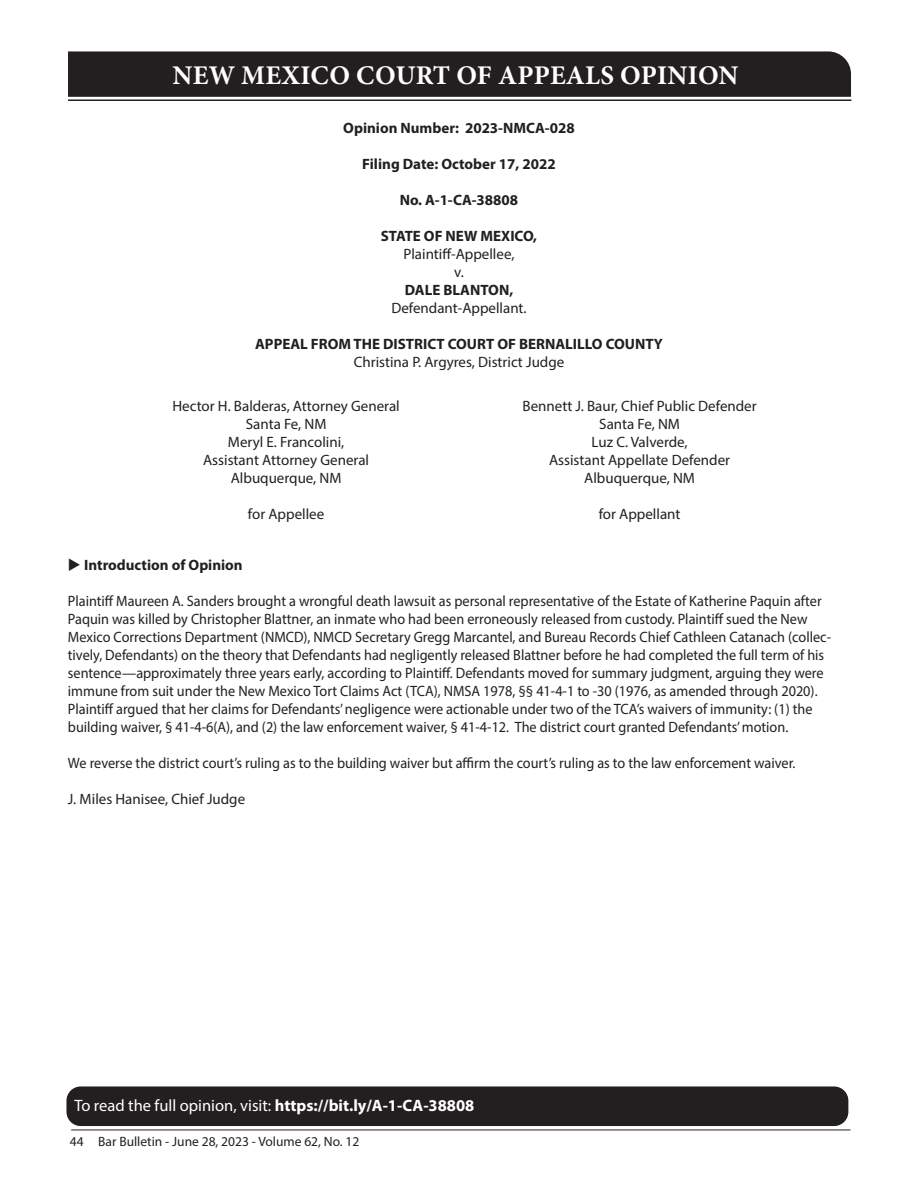
<style>
.page{position:relative;width:918px;height:1188px;background:#fff}
.page>*{position:absolute;margin:0;border:0;box-sizing:border-box;transform-origin:0 0}
.t1{font:700 27px "Minion Pro";letter-spacing:.01em;color:#fff}
.t2{font:16.5px "Myriad Pro";color:#fff}
.t3{font:15px/18px "Myriad Pro";color:#231f20;scale:.95 1}
.t4{font:15px/18px "Myriad Pro";color:#231f20;text-align:center}
.t5{font:700 15px "Myriad Pro";color:#231f20}
.t6{font:13.5px "Myriad Pro";color:#231f20}
.s1{font-weight:700}
</style>
<div class="page">
<hr style="left:71px;top:1130px;width:779px;height:1px;background:#231f20">
<div style="left:68px;top:51px;width:783px;height:46px;background:#231f20"></div>
<hr style="left:68px;top:99px;width:783px;height:2px;background:#231f20">
<div style="left:67px;top:1087px;width:781px;height:38px;background:#231f20;border-radius:14px"></div>
<div style="left:66px;top:1086px;width:782px;height:40px;border:2px solid #231f20;border-radius:14px"></div>
<h1 class="t1" style="left:173px;top:57px;width:568px">NEW MEXICO COURT OF APPEALS OPINION</h1>
<p class="t5" style="left:343px;top:118px;width:233px">Opinion Number: 2023-NMCA-028</p>
<p class="t5" style="left:362px;top:154px;width:195px">Filing Date: October 17, 2022</p>
<p class="t5" style="left:400px;top:190px;width:120px">No. A-1-CA-38808</p>
<p class="t5" style="left:381px;top:226px;width:158px">STATE OF NEW MEXICO,</p>
<p class="t4" style="left:404px;top:244px;width:112px">Plaintiff-Appellee, v.</p>
<p class="t5" style="left:405px;top:280px;width:110px">DALE BLANTON,</p>
<p class="t4" style="left:391px;top:298px;width:137px">Defendant-Appellant.</p>
<p class="t5" style="left:255px;top:334px;width:409px">APPEAL FROM THE DISTRICT COURT OF BERNALILLO COUNTY</p>
<p class="t4" style="left:354px;top:352px;width:212px">Christina P. Argyres, District Judge</p>
<p class="t4" style="left:173px;top:397px;width:229px">Hector H. Balderas, Attorney General<br>Santa Fe, NM<br>Meryl E. Francolini,<br>Assistant Attorney General<br>Albuquerque, NM</p>
<p class="t4" style="left:248px;top:505px;width:78px">for Appellee</p>
<p class="t4" style="left:523px;top:397px;width:236px">Bennett J. Baur, Chief Public Defender<br>Santa Fe, NM<br>Luz C. Valverde,<br>Assistant Appellate Defender<br>Albuquerque, NM</p>
<p class="t4" style="left:599px;top:505px;width:83px">for Appellant</p>
<p class="t5" style="left:68px;top:555px;width:176px">◆ Introduction of Opinion</p>
<p class="t3" style="left:68px;top:591px;width:805px">Plaintiff Maureen A. Sanders brought a wrongful death lawsuit as personal representative of the Estate of Katherine Paquin after Paquin was killed by Christopher Blattner, an inmate who had been erroneously released from custody. Plaintiff sued the New Mexico Corrections Department (NMCD), NMCD Secretary Gregg Marcantel, and Bureau Records Chief Cathleen Catanach (collec&shy;tively, Defendants) on the theory that Defendants had negligently released Blattner before he had completed the full term of his sentence—approximately three years early, according to Plaintiff. Defendants moved for summary judgment, arguing they were immune from suit under the New Mexico Tort Claims Act (TCA), NMSA 1978, §§ 41-4-1 to -30 (1976, as amended through 2020).<br>Plaintiff argued that her claims for Defendants’ negligence were actionable under two of the TCA’s waivers of immunity: (1) the building waiver, § 41-4-6(A), and (2) the law enforcement waiver, § 41-4-12. The district court granted Defendants’ motion.</p>
<p class="t3" style="left:68px;top:753px;width:767px">We reverse the district court’s ruling as to the building waiver but affirm the court’s ruling as to the law enforcement waiver.</p>
<p class="t4" style="left:68px;top:789px;width:179px">J. Miles Hanisee, Chief Judge</p>
<p class="t2" style="left:74px;top:1096px;width:402px">To read the full opinion, visit: <span class="s1">https://bit.ly/A-1-CA-38808</span></p>
<p class="t6" style="left:70px;top:1133px;width:291px">44 Bar Bulletin - June 28, 2023 - Volume 62, No. 12</p>
</div>
